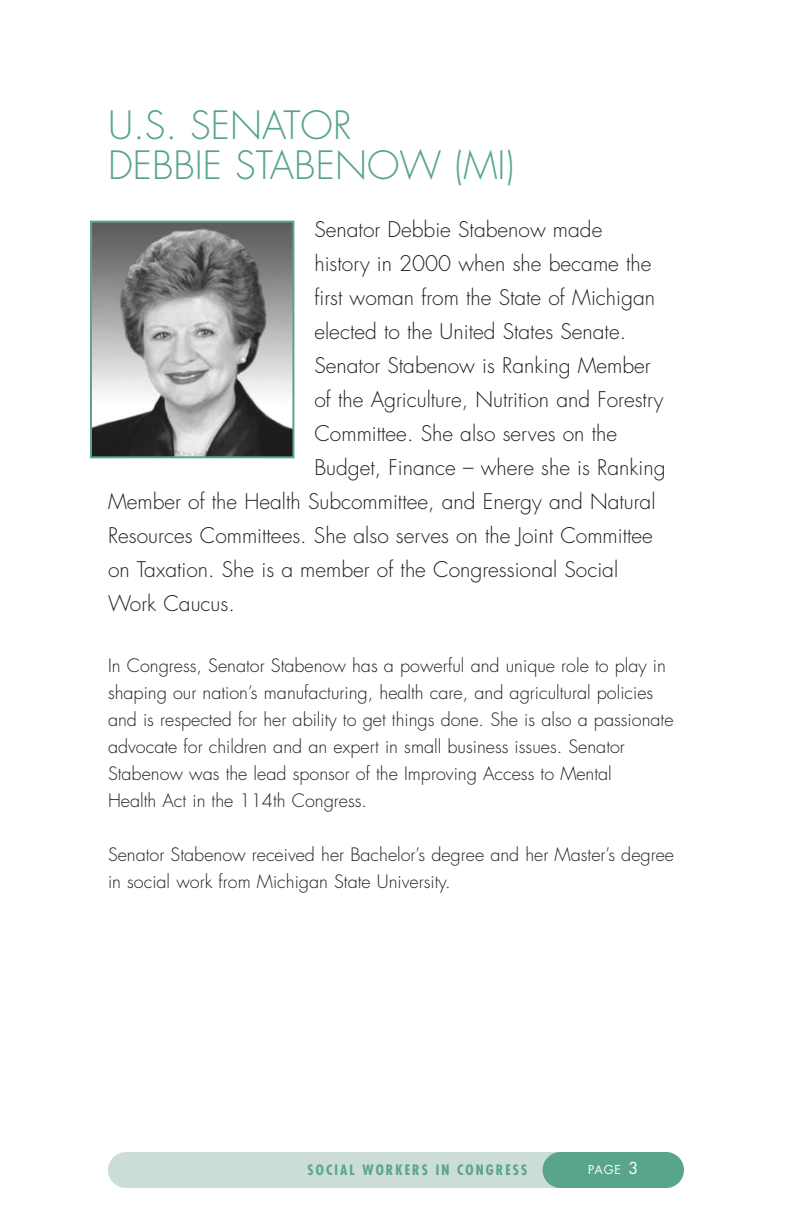
<style>
.page{position:relative;width:792px;height:1224px;background:#fff}
.page>*{position:absolute;margin:0;border:0;box-sizing:border-box;transform-origin:0 0}
.t1{font:300 38px/40px "Futura";color:#58a48d}
.t2{font:300 21px "Futura";color:#231f20}
.t3{font:300 18px/27px "Futura";color:#231f20}
.t4{font:700 condensed 14px "Futura";letter-spacing:.145em;color:#58a48d}
.t5{font:12px "Futura";color:#fff}
.s1{font-size:16px}
</style>
<div class="page">
<div style="left:108px;top:1152px;width:575px;height:36px;background:#cbddd5;border-radius:18px"></div>
<div style="left:543px;top:1152px;width:141px;height:36px;background:#58a48d;border-radius:18px"></div>
<img style="left:93px;top:224px;width:198px;height:231px">
<div style="left:90px;top:221px;width:204px;height:237px;border:2px solid #58a48d"></div>
<h1 class="t1" style="left:108px;top:109px;width:408px">U.S. SENATOR<br>DEBBIE STABENOW (MI)</h1>
<p class="t2" style="left:314px;top:220px;width:289px">Senator Debbie Stabenow made</p>
<p class="t2" style="left:314px;top:254px;width:339px">history in 2000 when she became the</p>
<p class="t2" style="left:314px;top:288px;width:342px">first woman from the State of Michigan</p>
<p class="t2" style="left:314px;top:322px;width:313px">elected to the United States Senate.</p>
<p class="t2" style="left:314px;top:356px;width:338px">Senator Stabenow is Ranking Member</p>
<p class="t2" style="left:314px;top:390px;width:350px">of the Agriculture, Nutrition and Forestry</p>
<p class="t2" style="left:314px;top:424px;width:304px">Committee. She also serves on the</p>
<p class="t2" style="left:314px;top:458px;width:353px">Budget, Finance – where she is Ranking</p>
<p class="t2" style="left:108px;top:492px;width:549px">Member of the Health Subcommittee, and Energy and Natural</p>
<p class="t2" style="left:108px;top:526px;width:546px">Resources Committees. She also serves on the Joint Committee</p>
<p class="t2" style="left:108px;top:560px;width:512px">on Taxation. She is a member of the Congressional Social</p>
<p class="t2" style="left:108px;top:594px;width:128px">Work Caucus.</p>
<p class="t3" style="left:108px;top:654px;width:567px">In Congress, Senator Stabenow has a powerful and unique role to play in shaping our nation’s manufacturing, health care, and agricultural policies and is respected for her ability to get things done. She is also a passionate advocate for children and an expert in small business issues. Senator Stabenow was the lead sponsor of the Improving Access to Mental<br>Health Act in the 114th Congress.</p>
<p class="t3" style="left:108px;top:843px;width:568px">Senator Stabenow received her Bachelor’s degree and her Master’s degree in social work from Michigan State University.</p>
<p class="t4" style="left:308px;top:1164px;width:221px">SOCIAL WORKERS IN CONGRESS</p>
<p class="t5" style="left:588px;top:1164px;width:51px">PAGE <span class="s1">3</span></p>
</div>
